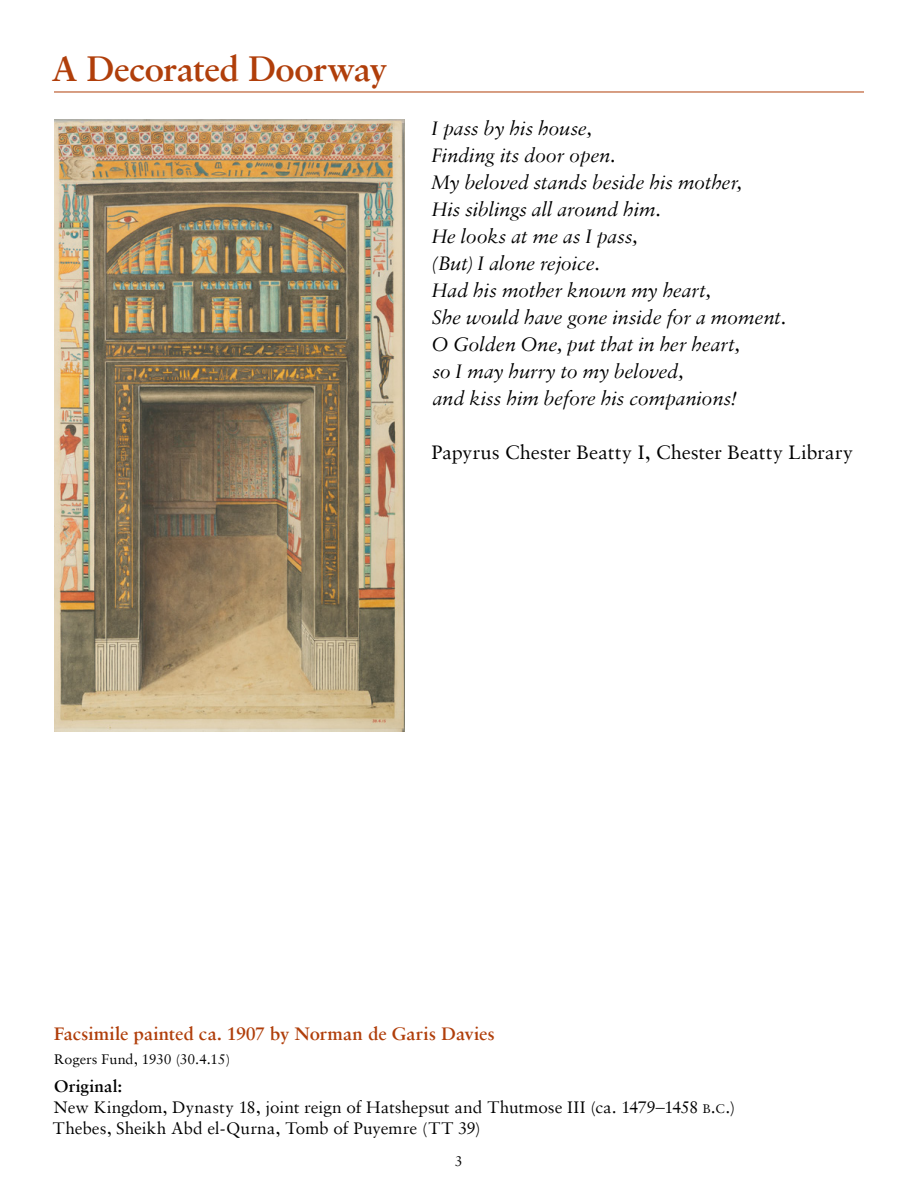
<style>
.page{position:relative;width:918px;height:1188px;background:#fff}
.page>*{position:absolute;margin:0;border:0;box-sizing:border-box;transform-origin:0 0}
.t1{font:37.5px "Sabon MT Semi Bold Os F";letter-spacing:-.025em;color:#b03e0a}
.t2{font:italic 21px/27px "Sabon";letter-spacing:-.015em;color:#000}
.t3{font:21px "Sabon";color:#000}
.t4{font:600 19.5px "Sabon";letter-spacing:-.005em;color:#b03e0a}
.t5{font:18px/21px "Sabon";letter-spacing:-.005em;color:#000}
.t6{font:15px "Sabon";letter-spacing:.005em;color:#000}
.s1{font-weight:600}
.s2{font-size:13.5px}
.s3{font-style:inherit}
</style>
<div class="page">
<hr style="left:54px;top:92px;width:810px;height:1px;background:#b03e0a">
<img style="left:54px;top:120px;width:351px;height:611px">
<h1 class="t1" style="left:51px;top:46px;width:337px">A Decorated Doorway</h1>
<p class="t2" style="left:431px;top:114px;width:357px">I pass by his house,<br>Finding its door open.<br>My beloved stands beside his mother,<br>His siblings all around him.<br>He looks at me as I pass,<br>(But) I alone rejoice.<br>Had his mother known my heart,<br>She would have gone inside for a moment.<br>O Golden One, put that in her heart,<br>so I may hurry to my beloved,<br>and kiss him before his companions!</p>
<p class="t3" style="left:432px;top:440px;width:423px">Papyrus Chester Beatty I, Chester Beatty Library</p>
<p class="t4" style="left:54px;top:1022px;width:443px">Facsimile painted ca. 1907 by Norman de Garis Davies</p>
<p class="t6" style="left:54px;top:1050px;width:178px">Rogers Fund, 1930 (30.4.15)</p>
<p class="t5" style="left:53px;top:1075px;width:685px"><span class="s1">Original:<br></span>New Kingdom, Dynasty 18, joint reign of Hatshepsut and Thutmose III (ca. 1479–1458 <span class="s2">b</span><span class="s3">.</span><span class="s2">c</span><span class="s3">.</span>)<br>Thebes, Sheikh Abd el-Qurna, Tomb of Puyemre (TT 39)</p>
<p class="t6" style="left:455px;top:1152px;width:9px">3</p>
</div>
